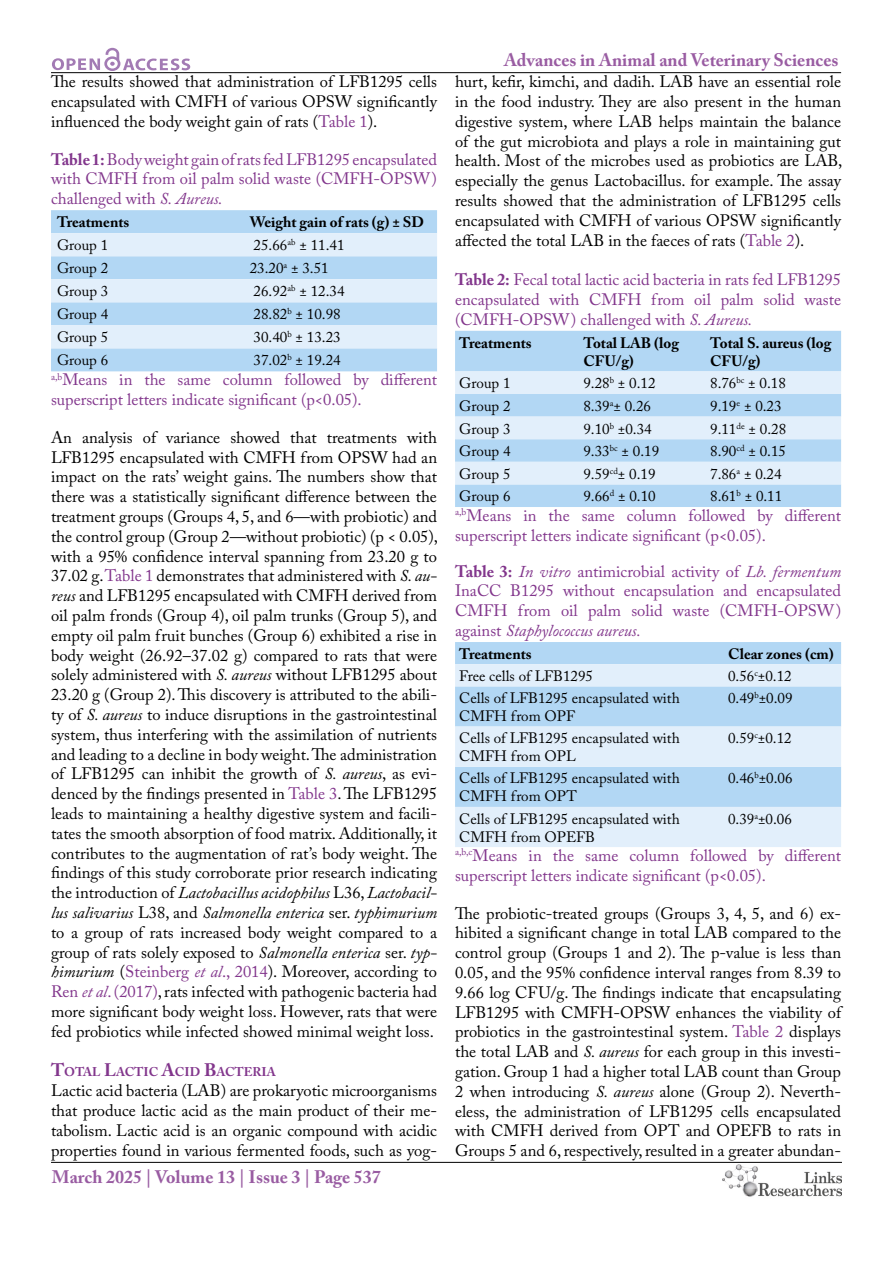
<style>
.page{position:relative;width:893px;height:1263px;background:#fff}
.page>*{position:absolute;margin:0;border:0;box-sizing:border-box;transform-origin:0 0}
.t1{font:700 18px "Adobe Caslon Pro";color:#995ca2}
.t2{font:16.5px/19.8px "Adobe Caslon Pro";color:#000;text-align:justify}
.t3{font:16.5px/19.8px "Adobe Caslon Pro";color:#82368c;text-align:justify}
.t4{font:15px/18px "Adobe Caslon Pro";color:#000}
.t5{font:700 15px/18px "Adobe Caslon Pro";color:#000}
.t6{font:700 12.6px "Adobe Caslon Pro";color:#82368c}
.s1{color:#82368c}
.s2{font-weight:700}
.s3{font-style:italic}
.s4{font-style:italic;color:#82368c}
.s5{font-size:18px}
</style>
<div class="page">
<hr style="left:51px;top:72px;width:790px;height:1px;background:#000">
<hr style="left:51px;top:1162px;width:791px;height:1px;background:#000">
<svg style="left:52px;top:48px;width:138px;height:23px"></svg>
<img style="left:723px;top:1164px;width:119px;height:33px">
<div style="left:51px;top:210px;width:386px;height:161px;background:#b2d7f4"></div>
<svg style="left:51px;top:233px;width:386px;height:115px;background:#cfe5f8"></svg>
<div style="left:455px;top:331px;width:386px;height:176px;background:#b2d7f4"></div>
<svg style="left:455px;top:371px;width:386px;height:113px;background:#cfe5f8"></svg>
<div style="left:455px;top:642px;width:386px;height:22px;background:#b2d7f4"></div>
<svg style="left:455px;top:664px;width:386px;height:183px;background:#cde4f7"></svg>
<p class="t2" style="left:51px;top:72px;width:388px">The results showed that administration of LFB1295 cells encapsulated with CMFH of various OPSW significantly influenced the body weight gain of rats (<span class="s1">Table 1</span>).</p>
<p class="t3" style="left:51px;top:149px;width:388px"><span class="s2">Table 1:</span> Body weight gain of rats fed LFB1295 encapsulated with CMFH from oil palm solid waste (CMFH-OPSW) challenged with <span class="s3">S. Aureus.</span></p>
<p class="t5" style="left:57px;top:213px;width:74px">Treatments</p>
<p class="t5" style="left:250px;top:213px;width:176px">Weight gain of rats (g) ± SD</p>
<p class="t4" style="left:57px;top:236px;width:53px">Group 1</p>
<p class="t4" style="left:254px;top:236px;width:92px">25.66<sup>ab</sup> ± 11.41</p>
<p class="t4" style="left:57px;top:259px;width:53px">Group 2</p>
<p class="t4" style="left:250px;top:259px;width:80px">23.20<sup>a</sup> ± 3.51</p>
<p class="t4" style="left:57px;top:282px;width:53px">Group 3</p>
<p class="t4" style="left:254px;top:282px;width:92px">26.92<sup>ab</sup> ± 12.34</p>
<p class="t4" style="left:57px;top:305px;width:53px">Group 4</p>
<p class="t4" style="left:254px;top:305px;width:89px">28.82<sup>b</sup> ± 10.98</p>
<p class="t4" style="left:57px;top:328px;width:53px">Group 5</p>
<p class="t4" style="left:254px;top:328px;width:89px">30.40<sup>b</sup> ± 13.23</p>
<p class="t4" style="left:57px;top:351px;width:53px">Group 6</p>
<p class="t4" style="left:254px;top:351px;width:89px">37.02<sup>b</sup> ± 19.24</p>
<p class="t3" style="left:51px;top:370px;width:388px"><sup>a,b</sup>Means in the same column followed by different superscript letters indicate significant (p&lt;0.05).</p>
<p class="t2" style="left:51px;top:427px;width:389px">An analysis of variance showed that treatments with LFB1295 encapsulated with CMFH from OPSW had an impact on the rats’ weight gains. The numbers show that there was a statistically significant difference between the treatment groups (Groups 4, 5, and 6—with probiotic) and the control group (Group 2—without probiotic) (p &lt; 0.05), with a 95% confidence interval spanning from 23.20 g to 37.02 g. <span class="s1">Table 1</span> demonstrates that administered with <span class="s3">S. au&shy;reus</span> and LFB1295 encapsulated with CMFH derived from oil palm fronds (Group 4), oil palm trunks (Group 5), and empty oil palm fruit bunches (Group 6) exhibited a rise in body weight (26.92–37.02 g) compared to rats that were solely administered with <span class="s3">S. aureus</span> without LFB1295 about 23.20 g (Group 2). This discovery is attributed to the abili&shy;ty of <span class="s3">S. aureus</span> to induce disruptions in the gastrointestinal system, thus interfering with the assimilation of nutrients and leading to a decline in body weight. The administration of LFB1295 can inhibit the growth of <span class="s3">S. aureus</span>, as evi&shy;denced by the findings presented in <span class="s1">Table 3</span>. The LFB1295 leads to maintaining a healthy digestive system and facili&shy;tates the smooth absorption of food matrix. Additionally, it contributes to the augmentation of rat’s body weight. The findings of this study corroborate prior research indicating the introduction of <span class="s3">Lactobacillus acidophilus</span> L36, <span class="s3">Lactobacil&shy;lus salivarius</span> L38, and <span class="s3">Salmonella enterica</span> ser. <span class="s3">typhimurium </span>to a group of rats increased body weight compared to a group of rats solely exposed to <span class="s3">Salmonella enterica</span> ser. <span class="s3">typ&shy;himurium</span> (<span class="s1">Steinberg</span> <span class="s4">et al</span><span class="s1">., 2014</span>). Moreover, according to <span class="s1">Ren</span> <span class="s4">et al</span><span class="s1">. (2017)</span>, rats infected with pathogenic bacteria had more significant body weight loss. However, rats that were fed probiotics while infected showed minimal weight loss.</p>
<p class="t6" style="left:51px;top:1065px;width:226px"><span class="s5">T</span>OTAL <span class="s5">L</span>ACTIC <span class="s5">A</span>CID <span class="s5">B</span>ACTERIA</p>
<p class="t2" style="left:51px;top:1081px;width:387px">Lactic acid bacteria (LAB) are prokaryotic microorganisms that produce lactic acid as the main product of their me&shy;tabolism. Lactic acid is an organic compound with acidic properties found in various fermented foods, such as yog-</p>
<p class="t1" style="left:52px;top:1166px;width:331px">March 2025 | Volume 13 | Issue 3 | Page 537</p>
<p class="t1" style="left:504px;top:50px;width:336px">Advances in Animal and Veterinary Sciences</p>
<p class="t2" style="left:455px;top:72px;width:389px">hurt, kefir, kimchi, and dadih. LAB have an essential role in the food industry. They are also present in the human digestive system, where LAB helps maintain the balance of the gut microbiota and plays a role in maintaining gut health. Most of the microbes used as probiotics are LAB, especially the genus Lactobacillus. for example. The assay results showed that the administration of LFB1295 cells encapsulated with CMFH of various OPSW significantly affected the total LAB in the faeces of rats (<span class="s1">Table 2</span>).</p>
<p class="t3" style="left:455px;top:270px;width:388px"><span class="s2">Table 2:</span> Fecal total lactic acid bacteria in rats fed LFB1295 encapsulated with CMFH from oil palm solid waste (CMFH-OPSW) challenged with <span class="s3">S. Aureus.</span></p>
<p class="t5" style="left:459px;top:334px;width:74px">Treatments</p>
<p class="t5" style="left:583px;top:334px;width:97px">Total LAB (log<br>CFU/g)</p>
<p class="t5" style="left:710px;top:334px;width:123px">Total S. aureus (log<br>CFU/g)</p>
<p class="t4" style="left:459px;top:374px;width:53px">Group 1</p>
<p class="t4" style="left:583px;top:374px;width:74px">9.28<sup>b</sup> ± 0.12</p>
<p class="t4" style="left:710px;top:374px;width:77px">8.76<sup>bc</sup> ± 0.18</p>
<p class="t4" style="left:459px;top:397px;width:53px">Group 2</p>
<p class="t4" style="left:583px;top:397px;width:69px">8.39<sup>a</sup>± 0.26</p>
<p class="t4" style="left:710px;top:397px;width:73px">9.19<sup>e</sup> ± 0.23</p>
<p class="t4" style="left:459px;top:419px;width:53px">Group 3</p>
<p class="t4" style="left:583px;top:419px;width:70px">9.10<sup>b</sup> ±0.34</p>
<p class="t4" style="left:710px;top:419px;width:78px">9.11<sup>de</sup> ± 0.28</p>
<p class="t4" style="left:459px;top:442px;width:53px">Group 4</p>
<p class="t4" style="left:583px;top:442px;width:77px">9.33<sup>bc</sup> ± 0.19</p>
<p class="t4" style="left:710px;top:442px;width:77px">8.90<sup>cd</sup> ± 0.15</p>
<p class="t4" style="left:459px;top:465px;width:53px">Group 5</p>
<p class="t4" style="left:583px;top:465px;width:74px">9.59<sup>cd</sup>± 0.19</p>
<p class="t4" style="left:710px;top:465px;width:73px">7.86<sup>a</sup> ± 0.24</p>
<p class="t4" style="left:459px;top:487px;width:53px">Group 6</p>
<p class="t4" style="left:583px;top:487px;width:74px">9.66<sup>d</sup> ± 0.10</p>
<p class="t4" style="left:710px;top:487px;width:74px">8.61<sup>b</sup> ± 0.11</p>
<p class="t3" style="left:455px;top:505px;width:388px"><sup>a,b</sup>Means in the same column followed by different superscript letters indicate significant (p&lt;0.05).</p>
<p class="t3" style="left:455px;top:561px;width:388px"><span class="s2">Table 3:</span> <span class="s3">In vitro</span> antimicrobial activity of <span class="s3">Lb. fermentum </span>InaCC B1295 without encapsulation and encapsulated CMFH from oil palm solid waste (CMFH-OPSW) against <span class="s3">Staphylococcus aureus.</span></p>
<p class="t5" style="left:459px;top:644px;width:74px">Treatments</p>
<p class="t5" style="left:728px;top:644px;width:107px">Clear zones (cm)</p>
<p class="t4" style="left:459px;top:667px;width:135px">Free cells of LFB1295</p>
<p class="t4" style="left:728px;top:667px;width:65px">0.56<sup>c</sup>±0.12</p>
<p class="t4" style="left:459px;top:689px;width:222px">Cells of LFB1295 encapsulated with<br>CMFH from OPF</p>
<p class="t4" style="left:728px;top:689px;width:66px">0.49<sup>b</sup>±0.09</p>
<p class="t4" style="left:459px;top:729px;width:222px">Cells of LFB1295 encapsulated with<br>CMFH from OPL</p>
<p class="t4" style="left:728px;top:729px;width:65px">0.59<sup>c</sup>±0.12</p>
<p class="t4" style="left:459px;top:769px;width:222px">Cells of LFB1295 encapsulated with<br>CMFH from OPT</p>
<p class="t4" style="left:728px;top:769px;width:66px">0.46<sup>b</sup>±0.06</p>
<p class="t4" style="left:459px;top:809px;width:222px">Cells of LFB1295 encapsulated with<br>CMFH from OPEFB</p>
<p class="t4" style="left:728px;top:809px;width:65px">0.39<sup>a</sup>±0.06</p>
<p class="t3" style="left:455px;top:845px;width:388px"><sup>a,b,c</sup>Means in the same column followed by different superscript letters indicate significant (p&lt;0.05).</p>
<p class="t2" style="left:455px;top:903px;width:388px">The probiotic-treated groups (Groups 3, 4, 5, and 6) ex&shy;hibited a significant change in total LAB compared to the control group (Groups 1 and 2). The p-value is less than 0.05, and the 95% confidence interval ranges from 8.39 to 9.66 log CFU/g. The findings indicate that encapsulating LFB1295 with CMFH-OPSW enhances the viability of probiotics in the gastrointestinal system. <span class="s1">Table 2</span> displays the total LAB and <span class="s3">S. aureus</span> for each group in this investi&shy;gation. Group 1 had a higher total LAB count than Group 2 when introducing <span class="s3">S. aureus</span> alone (Group 2). Neverth&shy;eless, the administration of LFB1295 cells encapsulated with CMFH derived from OPT and OPEFB to rats in Groups 5 and 6, respectively, resulted in a greater abundan-</p>
</div>
